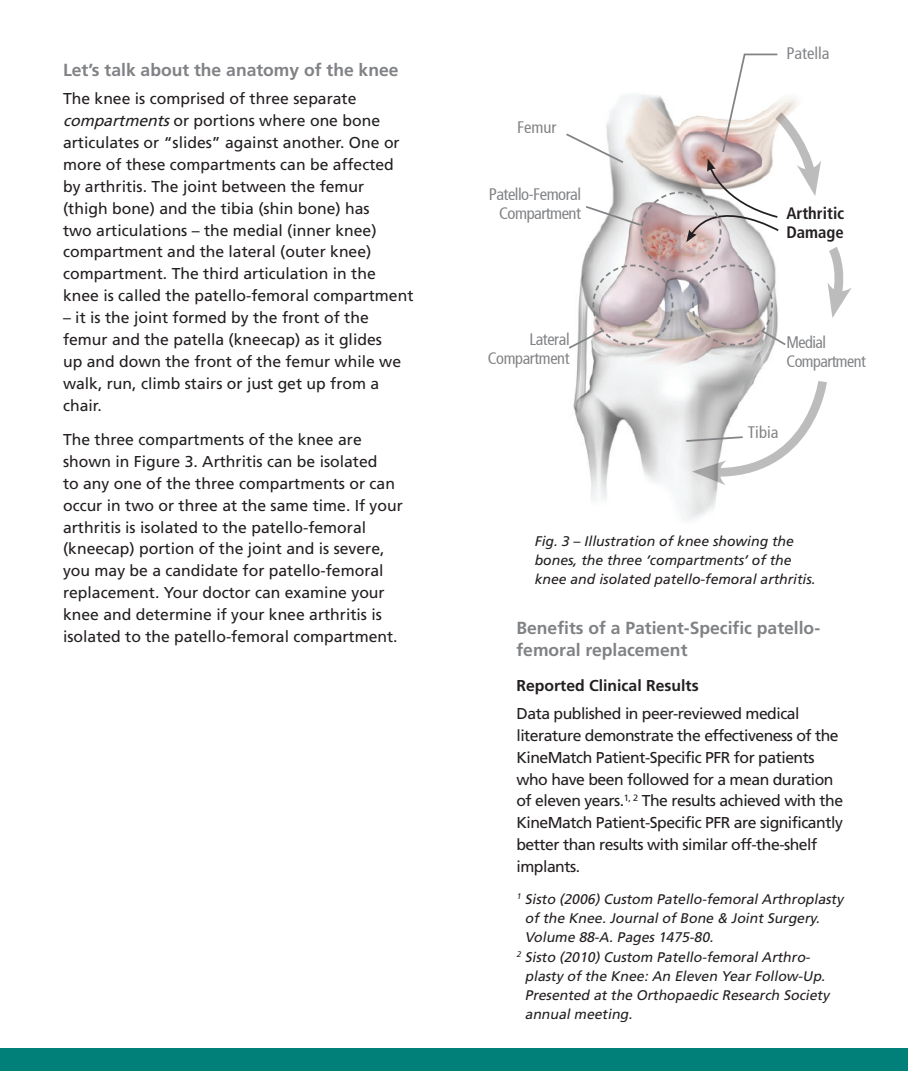
<style>
.page{position:relative;width:908px;height:1071px;background:#fff}
.page>*{position:absolute;margin:0;border:0;box-sizing:border-box;transform-origin:0 0}
.t1{font:18.9px/23.3px "Arial";color:#040503}
.t2{font:700 17.5px/21.9px "Frutiger LT Std";color:#808285}
.t3{font:condensed 16.62px/19.2px "Frutiger";letter-spacing:-.03em;color:#808285;text-align:right}
.t4{font:700 condensed 16.62px/19.2px "Frutiger LT Std";color:#231f20}
.t5{font:condensed 16.62px "Frutiger";color:#808285}
.t6{font:15.75px/21.9px "Frutiger LT Std";color:#231f20}
.t7{font:15.75px/21.9px "Frutiger LT Std";letter-spacing:-.03em;color:#231f20}
.t8{font:700 15.75px "Frutiger LT Std";color:#231f20}
.t9{font:italic 14px "Frutiger LT Std";color:#231f20}
.t10{font:italic 14px/19.2px "Frutiger LT Std";color:#231f20}
.s1{font-style:italic}
.s2{font-weight:700}
</style>
<div class="page">
<div style="left:0;top:1048px;width:907px;height:23px;background:#008079"></div>
<img style="left:573px;top:350px;width:199px;height:170px">
<svg style="left:566px;top:53px;width:285px;height:297px"></svg>
<svg style="left:684px;top:379px;width:143px;height:106px"></svg>
<p class="t2" style="left:63px;top:59px;width:337px">Let’s talk about the anatomy of the knee</p>
<p class="t6" style="left:63px;top:88px;width:352px">The knee is comprised of three separate <span class="s1">compartments</span>or portions where one bone articulates or “slides” against another. One or more of these compartments can be affected by arthritis. The joint between the femur<br>(thigh bone) and the tibia (shin bone) has<br>two articulations – the medial (inner knee) compartment and the lateral (outer knee) compartment. The third articulation in the knee is called the patello-femoral compartment</p>
<p class="t6" style="left:63px;top:307px;width:339px">– it is the joint formed by the front of the femur and the patella (kneecap) as it glides up and down the front of the femur while we walk, run, climb stairs or just get up from a chair.</p>
<p class="t6" style="left:63px;top:429px;width:341px">The three compartments of the knee are shown in Figure 3. Arthritis can be isolated<br>to any one of the three compartments or can occur in two or three at the same time. If your arthritis is isolated to the patello-femoral (kneecap) portion of the joint and is severe, you may be a candidate for patello-femoral replacement. Your doctor can examine your knee and determine if your knee arthritis is isolated to the patello-femoral compartment.</p>
<p class="t3" style="left:517px;top:117px;width:41px">Femur</p>
<p class="t3" style="left:488px;top:185px;width:94px">Patello-Femoral<br>Compartment</p>
<p class="t3" style="left:487px;top:329px;width:83px">Lateral<br>Compartment</p>
<p class="t5" style="left:786px;top:43px;width:45px">Patella</p>
<p class="t4" style="left:786px;top:204px;width:59px">Arthritic<br>Damage</p>
<p class="t3" style="left:786px;top:333px;width:81px;text-align:left">Medial<br>Compartment</p>
<p class="t3" style="left:747px;top:423px;width:32px">Tibia</p>
<p class="t10" style="left:534px;top:531px;width:282px">Fig. 3 – Illustration of knee showing the bones, the three ‘compartments’ of the knee and isolated patello-femoral arthritis.</p>
<p class="t2" style="left:516px;top:617px;width:305px">Benefits of a Patient-Specific patello&shy;femoral replacement</p>
<p class="t8" style="left:516px;top:676px;width:184px">Reported Clinical Results</p>
<p class="t7" style="left:516px;top:703px;width:328px">Data published in peer-reviewed medical literature demonstrate the effectiveness of the KineMatch Patient-Specific PFR for patients who have been followed for a mean duration of eleven years.<sup>1,</sup> <sup>2</sup> The results achieved with the KineMatch Patient-Specific PFR are significantly better than results with similar off-the-shelf implants.</p>
<p class="t9" style="left:516px;top:891px;width:331px"><sup>1</sup> Sisto (2006) Custom Patello-femoral Arthroplasty</p>
<p class="t9" style="left:524px;top:910px;width:299px">of the Knee. Journal of Bone &amp; Joint Surgery.</p>
<p class="t9" style="left:524px;top:929px;width:193px">Volume 88-A. Pages 1475-80.</p>
<p class="t9" style="left:516px;top:949px;width:298px"><sup>2</sup> Sisto (2010) Custom Patello-femoral Arthro-</p>
<p class="t9" style="left:524px;top:968px;width:304px">plasty of the Knee: An Eleven Year Follow-Up.</p>
<p class="t9" style="left:524px;top:987px;width:309px">Presented at the Orthopaedic Research Society</p>
<p class="t9" style="left:524px;top:1006px;width:112px">annual meeting.</p>
<p class="t1" style="left:493px;top:545px;width:359px"><span class="s2">Fig. 3 -</span> Illustration of knee showing bones, compartments</p>
<p class="t1" style="left:493px;top:610px;width:114px">to this image.</p>
</div>
